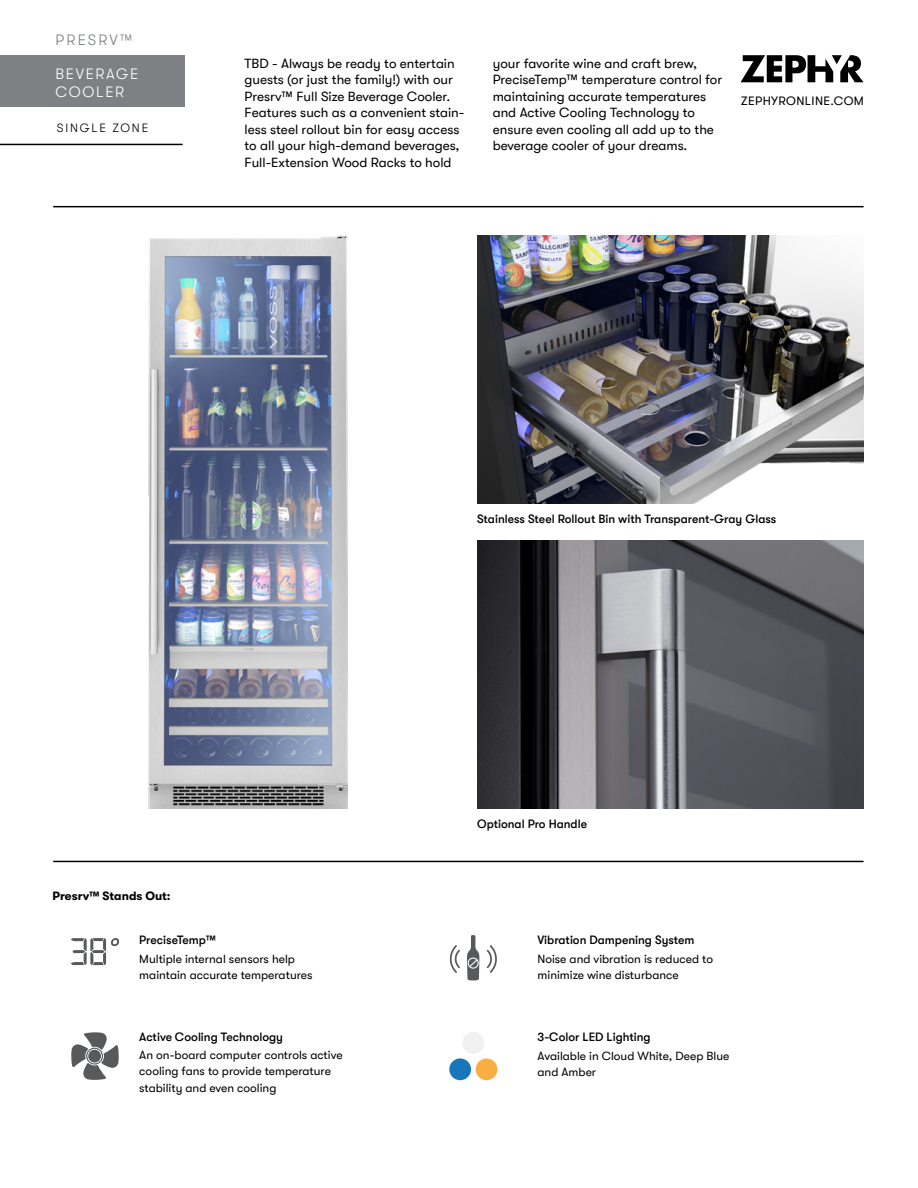
<style>
.page{position:relative;width:918px;height:1188px;background:#fff}
.page>*{position:absolute;margin:0;border:0;box-sizing:border-box;transform-origin:0 0}
.t1{font:300 15px/18px "GT Walsheim";letter-spacing:.11em;color:#fff}
.t2{font:300 15px "GT Walsheim";letter-spacing:.15em;color:#7e8083}
.t3{font:13.5px/16.5px "GT Walsheim";color:#000}
.t4{font:12.3px "GT Walsheim";letter-spacing:.03em;color:#000}
.t5{font:12px/16.5px "GT Walsheim";color:#000}
.t6{font:500 12px "GT Walsheim";color:#000}
.t7{font:12px/16.5px "GT Walsheim Pro";color:#000}
.t8{font:700 12px "GT Walsheim";color:#000}
.t9{font:300 12px "GT Walsheim";letter-spacing:.15em;color:#000}
</style>
<div class="page">
<img style="left:148px;top:236px;width:199px;height:573px">
<svg style="left:741px;top:55px;width:123px;height:27px"></svg>
<hr style="left:53px;top:206px;width:811px;height:1px;background:#000">
<hr style="left:53px;top:861px;width:811px;height:1px;background:#000">
<svg style="left:71px;top:1032px;width:48px;height:48px"></svg>
<svg style="left:467px;top:935px;width:13px;height:45px"></svg>
<svg style="left:449px;top:945px;width:11px;height:28px"></svg>
<svg style="left:487px;top:945px;width:10px;height:28px"></svg>
<div style="left:463px;top:1032px;width:21px;height:22px;background:#f1f1f2;border-radius:50%"></div>
<div style="left:449px;top:1058px;width:22px;height:22px;background:#1a76bb;border-radius:50%"></div>
<div style="left:476px;top:1058px;width:21px;height:22px;background:#f9ae41;border-radius:50%"></div>
<img style="left:477px;top:236px;width:387px;height:268px">
<img style="left:477px;top:541px;width:387px;height:268px">
<svg style="left:71px;top:938px;width:48px;height:27px"></svg>
<div style="left:0;top:55px;width:185px;height:52px;background:#7e8083"></div>
<hr style="left:0;top:144px;width:183px;height:1px;background:#000">
<p class="t2" style="left:56px;top:32px;width:78px">PRESRV™</p>
<p class="t1" style="left:56px;top:65px;width:84px">BEVERAGE<br>COOLER</p>
<p class="t9" style="left:57px;top:121px;width:93px">SINGLE ZONE</p>
<p class="t3" style="left:245px;top:55px;width:221px">TBD - Always be ready to entertain guests (or just the family!) with our Presrv™ Full Size Beverage Cooler.<br>Features such as a convenient stain&shy;less steel rollout bin for easy access to all your high-demand beverages, Full-Extension Wood Racks to hold</p>
<p class="t3" style="left:493px;top:55px;width:231px">your favorite wine and craft brew, PreciseTemp™ temperature control for maintaining accurate temperatures and Active Cooling Technology to ensure even cooling all add up to the beverage cooler of your dreams.</p>
<p class="t4" style="left:741px;top:94px;width:125px">ZEPHYRONLINE.COM</p>
<p class="t8" style="left:53px;top:889px;width:120px">Presrv™ Stands Out:</p>
<p class="t6" style="left:477px;top:512px;width:301px">Stainless Steel Rollout Bin with Transparent-Gray Glass</p>
<p class="t6" style="left:477px;top:817px;width:111px">Optional Pro Handle</p>
<p class="t6" style="left:139px;top:933px;width:78px">PreciseTemp™</p>
<p class="t5" style="left:139px;top:950px;width:175px">Multiple internal sensors help maintain accurate temperatures</p>
<p class="t6" style="left:139px;top:1030px;width:145px">Active Cooling Technology</p>
<p class="t7" style="left:139px;top:1047px;width:205px">An on-board computer controls active cooling fans to provide temperature stability and even cooling</p>
<p class="t6" style="left:538px;top:933px;width:158px">Vibration Dampening System</p>
<p class="t5" style="left:538px;top:950px;width:177px">Noise and vibration is reduced to minimize wine disturbance</p>
<p class="t6" style="left:538px;top:1030px;width:115px">3-Color LED Lighting</p>
<p class="t5" style="left:538px;top:1047px;width:193px">Available in Cloud White, Deep Blue and Amber</p>
</div>
